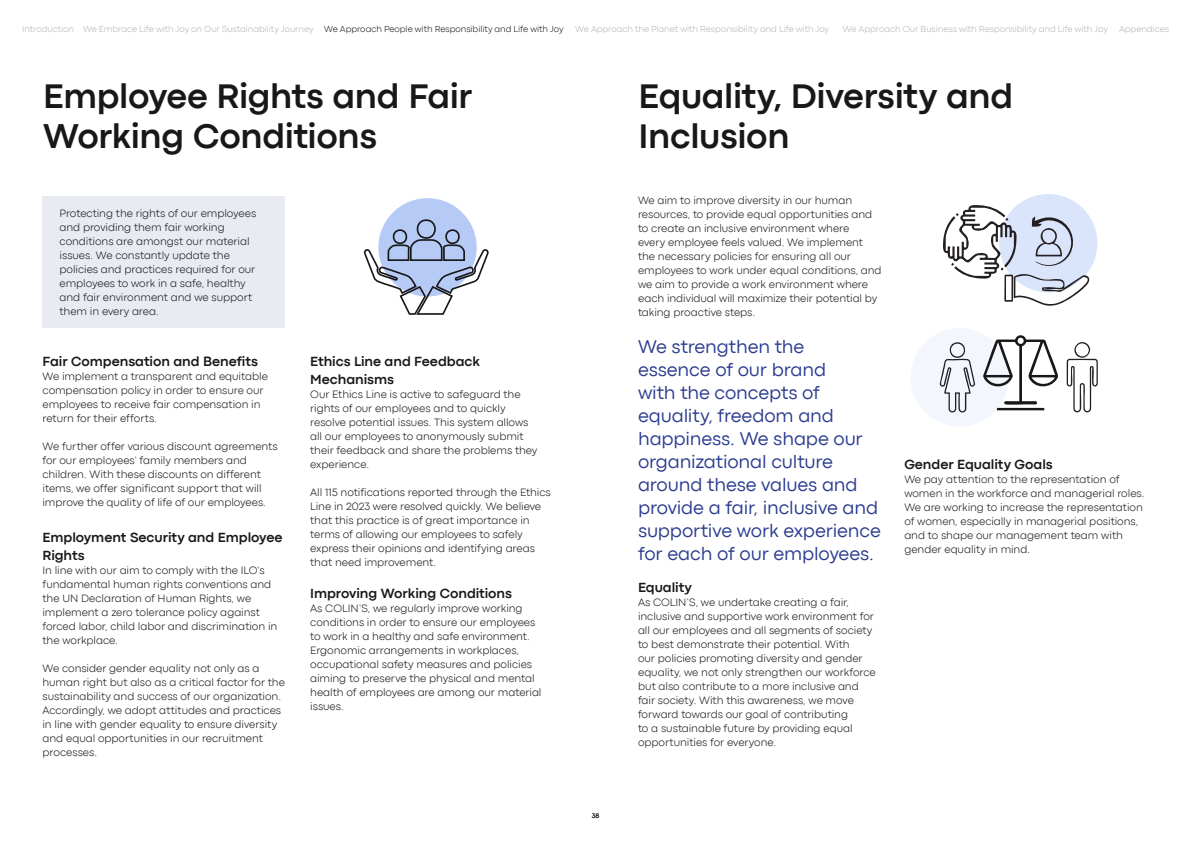
<style>
.page{position:relative;width:1191px;height:842px;background:#fff}
.page>*{position:absolute;margin:0;border:0;box-sizing:border-box;transform-origin:0 0}
.t1{font:700 36px/40px "Codec Pro";letter-spacing:-.01em;color:#181818}
.t2{font:19px/23px "Codec Pro News";letter-spacing:-.01em;color:#2a3b8f}
.t3{font:700 14px/18px "Codec Pro";letter-spacing:-.005em;color:#181818}
.t4{font:300 11px/14px "Codec Pro";letter-spacing:-.005em;color:#181818}
.t5{font:300 9px "Codec Pro";letter-spacing:-.005em;color:#b2b5b6}
.t6{font:700 7px "Codec Pro";color:#000}
.s1{color:#181818}
</style>
<div class="page">
<div style="left:999px;top:194px;width:98px;height:98px;background:#dae4fa;border-radius:50%"></div>
<div style="left:43px;top:197px;width:242px;height:131px;background:#e8ebf2"></div>
<div style="left:378px;top:198px;width:99px;height:98px;background:#b6caf6;border-radius:50%"></div>
<div style="left:910px;top:328px;width:98px;height:98px;background:#f3f6fd;border-radius:50%"></div>
<svg style="left:943px;top:204px;width:149px;height:102px"></svg>
<svg style="left:983px;top:335px;width:75px;height:75px"></svg>
<hr style="left:1004px;top:401px;width:33px;height:3px;background:#191818">
<svg style="left:939px;top:342px;width:36px;height:71px"></svg>
<svg style="left:1066px;top:342px;width:31px;height:71px"></svg>
<svg style="left:363px;top:217px;width:126px;height:98px"></svg>
<p class="t5" style="left:22px;top:24px;width:543px">Introduction We Embrace Life with Joy on Our Sustainability Journey <span class="s1">We Approach People with Responsibility and Life with Joy</span></p>
<p class="t5" style="left:575px;top:24px;width:255px">We Approach the Planet with Responsibility and Life with Joy</p>
<p class="t5" style="left:843px;top:24px;width:328px">We Approach Our Business with Responsibility and Life with Joy Appendices</p>
<h1 class="t1" style="left:43px;top:75px;width:431px">Employee Rights and Fair<br>Working Conditions</h1>
<h1 class="t1" style="left:638px;top:75px;width:376px">Equality, Diversity and<br>Inclusion</h1>
<p class="t4" style="left:60px;top:206px;width:198px">Protecting the rights of our employees and providing them fair working conditions are amongst our material issues. We constantly update the policies and practices required for our employees to work in a safe, healthy and fair environment and we support them in every area.</p>
<p class="t3" style="left:43px;top:352px;width:217px">Fair Compensation and Benefits</p>
<p class="t4" style="left:43px;top:369px;width:227px">We implement a transparent and equitable compensation policy in order to ensure our employees to receive fair compensation in return for their efforts.</p>
<p class="t4" style="left:43px;top:439px;width:236px">We further offer various discount agreements for our employees’ family members and children. With these discounts on different items, we offer significant support that will improve the quality of life of our employees.</p>
<p class="t3" style="left:43px;top:528px;width:241px">Employment Security and Employee<br>Rights</p>
<p class="t4" style="left:43px;top:563px;width:236px">In line with our aim to comply with the ILO’s fundamental human rights conventions and the UN Declaration of Human Rights, we implement a zero tolerance policy against forced labor, child labor and discrimination in the workplace.</p>
<p class="t4" style="left:43px;top:661px;width:244px">We consider gender equality not only as a human right but also as a critical factor for the sustainability and success of our organization.<br>Accordingly, we adopt attitudes and practices in line with gender equality to ensure diversity and equal opportunities in our recruitment processes.</p>
<p class="t3" style="left:310px;top:352px;width:171px">Ethics Line and Feedback<br>Mechanisms</p>
<p class="t4" style="left:310px;top:387px;width:229px">Our Ethics Line is active to safeguard the rights of our employees and to quickly resolve potential issues. This system allows all our employees to anonymously submit their feedback and share the problems they experience.</p>
<p class="t4" style="left:310px;top:485px;width:242px">All 115 notifications reported through the Ethics Line in 2023 were resolved quickly. We believe that this practice is of great importance in terms of allowing our employees to safely express their opinions and identifying areas that need improvement.</p>
<p class="t3" style="left:310px;top:584px;width:203px">Improving Working Conditions</p>
<p class="t4" style="left:310px;top:601px;width:233px">As COLIN’S, we regularly improve working conditions in order to ensure our employees to work in a healthy and safe environment.<br>Ergonomic arrangements in workplaces, occupational safety measures and policies aiming to preserve the physical and mental health of employees are among our material issues.</p>
<p class="t6" style="left:591px;top:811px;width:9px">38</p>
<p class="t4" style="left:638px;top:193px;width:245px">We aim to improve diversity in our human resources, to provide equal opportunities and to create an inclusive environment where<br>every employee feels valued. We implement the necessary policies for ensuring all our employees to work under equal conditions, and we aim to provide a work environment where each individual will maximize their potential by taking proactive steps.</p>
<p class="t2" style="left:638px;top:335px;width:244px">We strengthen the essence of our brand<br>with the concepts of equality, freedom and happiness. We shape our organizational culture around these values and provide a fair, inclusive and supportive work experience for each of our employees.</p>
<p class="t3" style="left:638px;top:578px;width:55px">Equality</p>
<p class="t4" style="left:638px;top:595px;width:239px">As COLIN’S, we undertake creating a fair, inclusive and supportive work environment for all our employees and all segments of society to best demonstrate their potential. With<br>our policies promoting diversity and gender equality, we not only strengthen our workforce but also contribute to a more inclusive and fair society. With this awareness, we move forward towards our goal of contributing<br>to a sustainable future by providing equal opportunities for everyone.</p>
<p class="t3" style="left:904px;top:455px;width:150px">Gender Equality Goals</p>
<p class="t4" style="left:904px;top:472px;width:242px">We pay attention to the representation of women in the workforce and managerial roles.<br>We are working to increase the representation of women, especially in managerial positions, and to shape our management team with gender equality in mind.</p>
</div>
